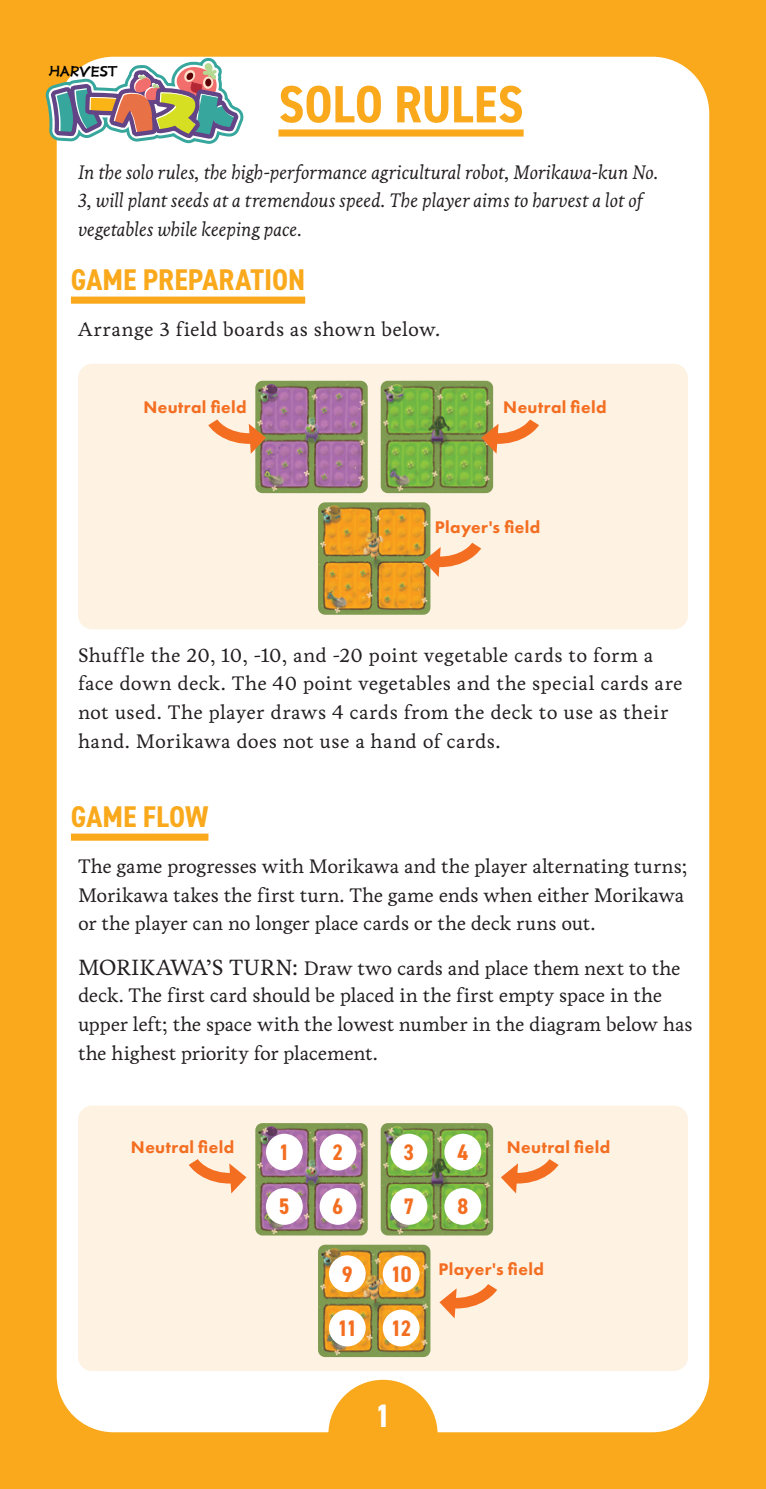
<style>
.page{position:relative;width:766px;height:1489px;background:#fff}
.page>*{position:absolute;margin:0;border:0;box-sizing:border-box;transform-origin:0 0}
.見出し{font:700 condensed 52.5px "DIN2014";color:#f9a91b}
.t1{font:700 condensed 32.5px "DIN2014";color:#fff}
.見出し-2{font:700 condensed 30px "DIN2014";color:#f9a91b}
.内容物{font:700 condensed 22.5px "DIN2014";color:#f36e21}
.文章{font:20px/28.8px "Livory";letter-spacing:.005em;color:#231f20}
.文章-2{font:italic 20px/28.8px "Livory";letter-spacing:-.01em;color:#231f20}
.内容物-2{font:800 17.5px "Futura PT";letter-spacing:.025em;color:#f36e21}
.内容物-3{font:15px "AB tsubaki";letter-spacing:-.095em;color:#030303}
.s1{font-size:22.5px}
</style>
<div class="page">
<div style="left:0;top:0;width:765px;height:1488px;background:#f9a91b"></div>
<div style="left:57px;top:57px;width:652px;height:1374px;background:#fff;border-radius:57px"></div>
<div style="left:328px;top:1379px;width:109px;height:109px;background:#f9a91b;border-radius:50%"></div>
<div style="left:78px;top:364px;width:609px;height:265px;background:#fef2e3;border-radius:14px"></div>
<div style="left:78px;top:1105px;width:609px;height:265px;background:#fef2e3;border-radius:14px"></div>
<svg style="left:45px;top:56px;width:210px;height:90px"></svg>
<img style="left:318px;top:502px;width:112px;height:112px">
<img style="left:318px;top:1244px;width:112px;height:112px">
<img style="left:380px;top:381px;width:113px;height:112px">
<img style="left:380px;top:1123px;width:113px;height:112px">
<img style="left:255px;top:381px;width:112px;height:112px">
<img style="left:255px;top:1123px;width:112px;height:112px">
<div style="left:278px;top:129px;width:245px;height:7px;background:#f9a91b"></div>
<div style="left:71px;top:296px;width:234px;height:8px;background:#f9a91b"></div>
<div style="left:71px;top:833px;width:137px;height:7px;background:#f9a91b"></div>
<svg style="left:208px;top:411px;width:58px;height:43px"></svg>
<svg style="left:189px;top:1159px;width:57px;height:34px"></svg>
<svg style="left:481px;top:411px;width:58px;height:43px"></svg>
<svg style="left:501px;top:1159px;width:58px;height:34px"></svg>
<svg style="left:423px;top:535px;width:58px;height:42px"></svg>
<svg style="left:439px;top:1284px;width:58px;height:34px"></svg>
<div style="left:266px;top:1133px;width:37px;height:37px;background:#fff;border-radius:50%"></div>
<div style="left:266px;top:1187px;width:37px;height:37px;background:#fff;border-radius:50%"></div>
<div style="left:319px;top:1133px;width:37px;height:37px;background:#fff;border-radius:50%"></div>
<div style="left:319px;top:1187px;width:37px;height:37px;background:#fff;border-radius:50%"></div>
<div style="left:390px;top:1133px;width:37px;height:37px;background:#fff;border-radius:50%"></div>
<div style="left:329px;top:1255px;width:36px;height:36px;background:#fff;border-radius:50%"></div>
<div style="left:390px;top:1187px;width:37px;height:37px;background:#fff;border-radius:50%"></div>
<div style="left:329px;top:1309px;width:36px;height:37px;background:#fff;border-radius:50%"></div>
<div style="left:444px;top:1133px;width:37px;height:37px;background:#fff;border-radius:50%"></div>
<div style="left:382px;top:1255px;width:37px;height:36px;background:#fff;border-radius:50%"></div>
<div style="left:444px;top:1187px;width:37px;height:37px;background:#fff;border-radius:50%"></div>
<div style="left:382px;top:1309px;width:37px;height:37px;background:#fff;border-radius:50%"></div>
<p class="内容物-3" style="left:48px;top:63px;width:72px">HARVEST</p>
<p class="見出し" style="left:278px;top:69px;width:246px">SOLO RULES</p>
<p class="文章-2" style="left:78px;top:157px;width:582px">In the solo rules, the high-performance agricultural robot, Morikawa-kun No.<br>3, will plant seeds at a tremendous speed. The player aims to harvest a lot of vegetables while keeping pace.</p>
<p class="見出し-2" style="left:71px;top:259px;width:236px">GAME PREPARATION</p>
<p class="文章" style="left:78px;top:315px;width:363px">Arrange 3 field boards as shown below.</p>
<p class="内容物-2" style="left:143px;top:396px;width:105px">Neutral field</p>
<p class="内容物-2" style="left:503px;top:396px;width:105px">Neutral field</p>
<p class="内容物-2" style="left:434px;top:516px;width:107px">Player's field</p>
<p class="文章" style="left:78px;top:640px;width:606px">Shuffle the 20, 10, -10, and -20 point vegetable cards to form a face down deck. The 40 point vegetables and the special cards are not used. The player draws 4 cards from the deck to use as their hand. Morikawa does not use a hand of cards.</p>
<p class="見出し-2" style="left:71px;top:796px;width:139px">GAME FLOW</p>
<p class="文章" style="left:78px;top:851px;width:610px">The game progresses with Morikawa and the player alternating turns;<br>Morikawa takes the first turn. The game ends when either Morikawa or the player can no longer place cards or the deck runs out.</p>
<p class="文章" style="left:78px;top:953px;width:615px"><span class="s1">MORIKAWA’S TURN:</span> Draw two cards and place them next to the deck. The first card should be placed in the first empty space in the upper left; the space with the lowest number in the diagram below has the highest priority for placement.</p>
<p class="内容物-2" style="left:131px;top:1136px;width:105px">Neutral field</p>
<p class="内容物" style="left:279px;top:1137px;width:12px">1</p>
<p class="内容物" style="left:279px;top:1191px;width:12px">5</p>
<p class="内容物" style="left:332px;top:1137px;width:12px">2</p>
<p class="内容物" style="left:332px;top:1191px;width:12px">6</p>
<p class="内容物" style="left:403px;top:1137px;width:12px">3</p>
<p class="内容物" style="left:403px;top:1191px;width:12px">7</p>
<p class="内容物" style="left:457px;top:1137px;width:12px">4</p>
<p class="内容物" style="left:457px;top:1191px;width:12px">8</p>
<p class="内容物-2" style="left:506px;top:1136px;width:105px">Neutral field</p>
<p class="内容物" style="left:342px;top:1258px;width:12px">9</p>
<p class="内容物" style="left:390px;top:1258px;width:22px">10</p>
<p class="内容物-2" style="left:438px;top:1257px;width:107px">Player's field</p>
<p class="内容物" style="left:337px;top:1312px;width:21px">11</p>
<p class="内容物" style="left:391px;top:1312px;width:22px">12</p>
<p class="t1" style="left:375px;top:1394px;width:17px">1</p>
</div>
